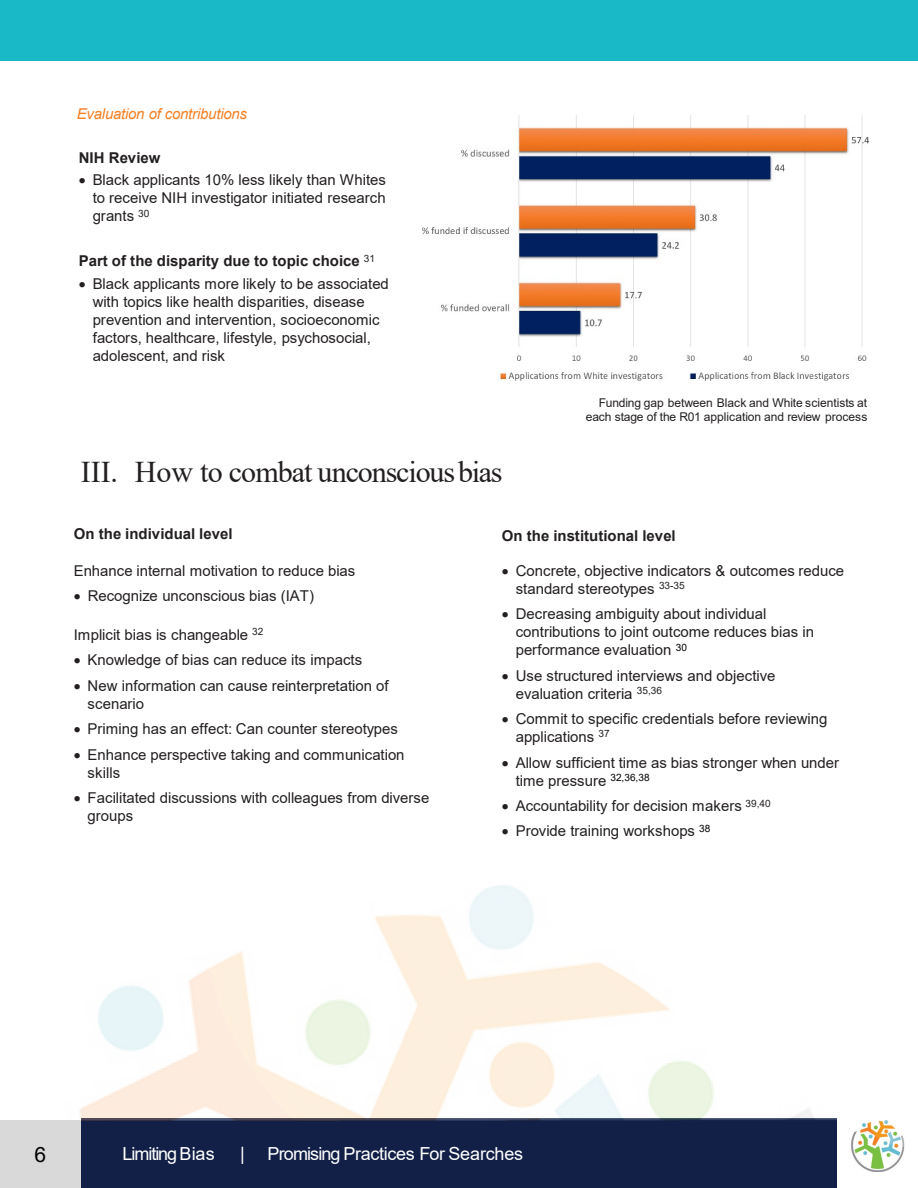
<style>
.page{position:relative;width:918px;height:1188px;background:#fff}
.page>*{position:absolute;margin:0;border:0;box-sizing:border-box;transform-origin:0 0}
.t1{font:30px "Times New Roman";letter-spacing:-.035em;color:#231f20}
.t2{font:21px "Arial";color:#000}
.t3{font:18px "Arial";letter-spacing:-.025em;color:#fff}
.t4{font:18px "Arial";letter-spacing:-.055em;color:#fff}
.t5{font:15px/18px "Arial";color:#231f20}
.t6{font:700 15px "Arial";letter-spacing:.005em;color:#231f20}
.t7{font:italic 15px "Arial";letter-spacing:-.015em;color:#f58024}
.t8{font:12px/14.4px "Arial";letter-spacing:-.005em;color:#231f20;text-align:right}
</style>
<div class="page">
<img style="left:851px;top:1120px;width:54px;height:51px">
<div style="left:81px;top:1119px;width:756px;height:69px;background:#122047"></div>
<div style="left:0;top:0;width:918px;height:60px;background:#19b9c7"></div>
<img style="left:79px;top:885px;width:758px;height:235px">
<img style="left:423px;top:115px;width:446px;height:265px">
<div style="left:0;top:1120px;width:81px;height:68px;background:#d9d9d9"></div>
<p class="t7" style="left:77px;top:104px;width:172px">Evaluation of contributions</p>
<p class="t6" style="left:79px;top:147px;width:83px">NIH Review</p>
<p class="t5" style="left:93px;top:171px;width:295px;text-align:justify;text-indent:-14px">• Black applicants 10% less likely than Whites to receive NIH investigator initiated research grants <sup>30</sup></p>
<p class="t6" style="left:79px;top:250px;width:298px">Part of the disparity due to topic choice <sup>31</sup></p>
<p class="t5" style="left:93px;top:274px;width:298px;text-indent:-14px">• Black applicants more likely to be associated with topics like health disparities, disease prevention and intervention, socioeconomic factors, healthcare, lifestyle, psychosocial, adolescent, and risk</p>
<h1 class="t1" style="left:81px;top:451px;width:423px">III. How to combat unconsciousbias</h1>
<p class="t8" style="left:586px;top:395px;width:283px">Funding gap between Black and White scientists at each stage of the R01 application and review process</p>
<p class="t6" style="left:74px;top:523px;width:160px">On the individual level</p>
<p class="t5" style="left:74px;top:561px;width:283px">Enhance internal motivation to reduce bias</p>
<p class="t5" style="left:74px;top:587px;width:242px">• Recognize unconscious bias (IAT)</p>
<p class="t5" style="left:74px;top:625px;width:191px">Implicit bias is changeable <sup>32</sup></p>
<p class="t5" style="left:74px;top:651px;width:290px">• Knowledge of bias can reduce its impacts</p>
<p class="t5" style="left:88px;top:676px;width:302px;text-indent:-14px">• New information can cause reinterpretation of scenario</p>
<p class="t5" style="left:74px;top:720px;width:326px">• Priming has an effect: Can counter stereotypes</p>
<p class="t5" style="left:88px;top:745px;width:318px;text-indent:-14px">• Enhance perspective taking and communication skills</p>
<p class="t5" style="left:88px;top:789px;width:343px;text-indent:-14px">• Facilitated discussions with colleagues from diverse groups</p>
<p class="t6" style="left:502px;top:525px;width:175px">On the institutional level</p>
<p class="t5" style="left:516px;top:561px;width:330px;text-indent:-14px">• Concrete, objective indicators &amp; outcomes reduce standard stereotypes <sup>33-35</sup></p>
<p class="t5" style="left:516px;top:605px;width:300px;text-indent:-14px">• Decreasing ambiguity about individual contributions to joint outcome reduces bias in performance evaluation <sup>30</sup></p>
<p class="t5" style="left:516px;top:666px;width:261px;text-indent:-14px">• Use structured interviews and objective evaluation criteria <sup>35,36</sup></p>
<p class="t5" style="left:516px;top:710px;width:313px;text-indent:-14px">• Commit to specific credentials before reviewing applications <sup>37</sup></p>
<p class="t5" style="left:516px;top:753px;width:325px;text-indent:-14px">• Allow sufficient time as bias stronger when under time pressure <sup>32,36,38</sup></p>
<p class="t5" style="left:502px;top:797px;width:270px">• Accountability for decision makers <sup>39,40</sup></p>
<p class="t5" style="left:502px;top:822px;width:210px">• Provide training workshops <sup>38</sup></p>
<h2 class="t2" style="left:34px;top:1140px;width:13px">6</h2>
<p class="t4" style="left:123px;top:1142px;width:94px">Limiting Bias</p>
<p class="t3" style="left:240px;top:1142px;width:6px">|</p>
<p class="t3" style="left:268px;top:1142px;width:257px">Promising Practices For Searches</p>
</div>
